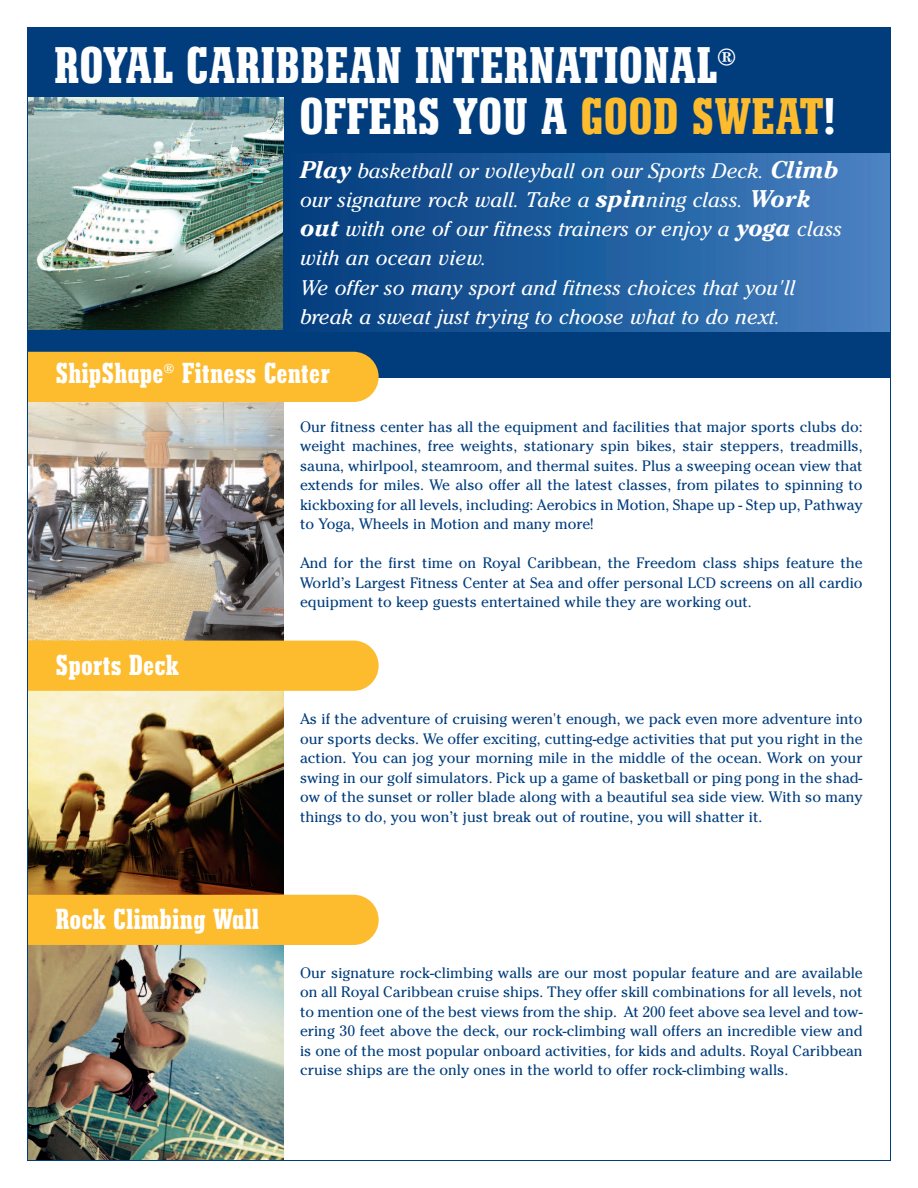
<style>
.page{position:relative;width:918px;height:1188px;background:#fff}
.page>*{position:absolute;margin:0;border:0;box-sizing:border-box;transform-origin:0 0}
.t1{font:800 condensed 48px/51px "Stymie BT";color:#fff}
.t2{font:800 condensed 27px "Stymie BT";color:#fff}
.t3{font:italic 21px/29.2px "Cheltenham";color:#fff}
.t4{font:15px/19.5px "Cheltenham";color:#013d7d;text-align:justify}
.s1{color:#fdbb2e}
.s2{font-weight:700;font-size:24px}
</style>
<div class="page">
<svg style="left:29px;top:29px;width:860px;height:348px;fill:#013d7d"></svg>
<img style="left:29px;top:98px;width:255px;height:231px">
<img style="left:29px;top:691px;width:255px;height:204px">
<img style="left:29px;top:402px;width:255px;height:239px">
<img style="left:29px;top:945px;width:255px;height:214px">
<div style="left:3px;top:352px;width:376px;height:50px;background:#fdbb2e;border-radius:25px"></div>
<div style="left:3px;top:641px;width:376px;height:50px;background:#fdbb2e;border-radius:25px"></div>
<div style="left:3px;top:895px;width:376px;height:50px;background:#fdbb2e;border-radius:25px"></div>
<div style="left:0;top:322px;width:27px;height:658px;background:#fff"></div>
<hr style="left:284px;top:154px;width:4px;height:177px;background:#013d7d">
<hr style="left:291px;top:154px;width:4px;height:177px;background:#023d7e">
<div style="left:298px;top:154px;width:5px;height:177px;background:#033e7f"></div>
<hr style="left:306px;top:154px;width:4px;height:177px;background:#053f80">
<hr style="left:313px;top:154px;width:4px;height:177px;background:#074081">
<div style="left:320px;top:154px;width:5px;height:177px;background:#084181"></div>
<hr style="left:328px;top:154px;width:4px;height:177px;background:#084182">
<hr style="left:335px;top:154px;width:4px;height:177px;background:#094283">
<div style="left:342px;top:154px;width:5px;height:177px;background:#0b4383"></div>
<hr style="left:350px;top:154px;width:4px;height:177px;background:#084484">
<hr style="left:357px;top:154px;width:4px;height:177px;background:#094585">
<div style="left:364px;top:154px;width:5px;height:177px;background:#0a4686"></div>
<hr style="left:372px;top:154px;width:4px;height:177px;background:#0b4687">
<hr style="left:379px;top:154px;width:4px;height:177px;background:#0c4788">
<div style="left:386px;top:154px;width:5px;height:177px;background:#0d4888"></div>
<hr style="left:394px;top:154px;width:4px;height:177px;background:#0e4889">
<div style="left:401px;top:154px;width:5px;height:177px;background:#0f498a"></div>
<hr style="left:409px;top:154px;width:4px;height:177px;background:#0f4a8b">
<hr style="left:416px;top:154px;width:4px;height:177px;background:#134b8b">
<div style="left:423px;top:154px;width:5px;height:177px;background:#134b8c"></div>
<hr style="left:431px;top:154px;width:4px;height:177px;background:#144c8d">
<hr style="left:438px;top:154px;width:4px;height:177px;background:#154d8e">
<div style="left:445px;top:154px;width:5px;height:177px;background:#154e8e"></div>
<hr style="left:453px;top:154px;width:4px;height:177px;background:#164f8f">
<hr style="left:460px;top:154px;width:4px;height:177px;background:#175090">
<div style="left:467px;top:154px;width:5px;height:177px;background:#175091"></div>
<hr style="left:475px;top:154px;width:4px;height:177px;background:#175192">
<hr style="left:482px;top:154px;width:4px;height:177px;background:#175293">
<div style="left:489px;top:154px;width:5px;height:177px;background:#185293"></div>
<hr style="left:497px;top:154px;width:4px;height:177px;background:#185394">
<hr style="left:504px;top:154px;width:4px;height:177px;background:#195495">
<hr style="left:512px;top:154px;width:4px;height:177px;background:#195596">
<hr style="left:519px;top:154px;width:4px;height:177px;background:#195697">
<div style="left:526px;top:154px;width:5px;height:177px;background:#195697"></div>
<hr style="left:534px;top:154px;width:4px;height:177px;background:#1a5798">
<hr style="left:541px;top:154px;width:4px;height:177px;background:#185899">
<div style="left:548px;top:154px;width:5px;height:177px;background:#17599a"></div>
<hr style="left:556px;top:154px;width:4px;height:177px;background:#185a9b">
<hr style="left:563px;top:154px;width:4px;height:177px;background:#185b9c">
<div style="left:570px;top:154px;width:5px;height:177px;background:#185c9c"></div>
<hr style="left:578px;top:154px;width:4px;height:177px;background:#185d9d">
<hr style="left:585px;top:154px;width:4px;height:177px;background:#195e9e">
<div style="left:592px;top:154px;width:5px;height:177px;background:#195e9f"></div>
<hr style="left:600px;top:154px;width:4px;height:177px;background:#1a5f9f">
<hr style="left:607px;top:154px;width:4px;height:177px;background:#2360a0">
<hr style="left:615px;top:154px;width:4px;height:177px;background:#2460a1">
<hr style="left:622px;top:154px;width:4px;height:177px;background:#2561a2">
<div style="left:629px;top:154px;width:5px;height:177px;background:#2462a3"></div>
<hr style="left:637px;top:154px;width:4px;height:177px;background:#2463a3">
<hr style="left:644px;top:154px;width:4px;height:177px;background:#2564a4">
<div style="left:651px;top:154px;width:5px;height:177px;background:#2665a5"></div>
<hr style="left:659px;top:154px;width:4px;height:177px;background:#2766a6">
<hr style="left:666px;top:154px;width:4px;height:177px;background:#2867a7">
<div style="left:673px;top:154px;width:5px;height:177px;background:#2568a8"></div>
<hr style="left:681px;top:154px;width:4px;height:177px;background:#2769a9">
<hr style="left:688px;top:154px;width:4px;height:177px;background:#296aaa">
<div style="left:695px;top:154px;width:5px;height:177px;background:#296aab"></div>
<hr style="left:703px;top:154px;width:4px;height:177px;background:#2c6bac">
<hr style="left:710px;top:154px;width:4px;height:177px;background:#2d6cac">
<div style="left:717px;top:154px;width:5px;height:177px;background:#2f6dad"></div>
<hr style="left:725px;top:154px;width:4px;height:177px;background:#316eae">
<div style="left:732px;top:154px;width:5px;height:177px;background:#326faf"></div>
<hr style="left:740px;top:154px;width:4px;height:177px;background:#3470b0">
<hr style="left:747px;top:154px;width:4px;height:177px;background:#3671b1">
<div style="left:754px;top:154px;width:5px;height:177px;background:#3872b2"></div>
<hr style="left:762px;top:154px;width:4px;height:177px;background:#3a73b3">
<hr style="left:769px;top:154px;width:4px;height:177px;background:#3a73b4">
<div style="left:776px;top:154px;width:5px;height:177px;background:#3a75b5"></div>
<hr style="left:784px;top:154px;width:4px;height:177px;background:#3c76b6">
<hr style="left:791px;top:154px;width:4px;height:177px;background:#3e77b7">
<div style="left:798px;top:154px;width:5px;height:177px;background:#4078b8"></div>
<hr style="left:806px;top:154px;width:4px;height:177px;background:#4179b9">
<hr style="left:813px;top:154px;width:4px;height:177px;background:#4379ba">
<div style="left:820px;top:154px;width:5px;height:177px;background:#447abb"></div>
<hr style="left:828px;top:154px;width:4px;height:177px;background:#447cbc">
<hr style="left:835px;top:154px;width:4px;height:177px;background:#457cbd">
<hr style="left:843px;top:154px;width:4px;height:177px;background:#467dbe">
<hr style="left:850px;top:154px;width:4px;height:177px;background:#467ebf">
<div style="left:857px;top:154px;width:5px;height:177px;background:#497fc0"></div>
<hr style="left:865px;top:154px;width:4px;height:177px;background:#4a80c1">
<hr style="left:872px;top:154px;width:4px;height:177px;background:#4b82c2">
<div style="left:879px;top:154px;width:5px;height:177px;background:#4c83c3"></div>
<svg style="left:887px;top:154px;width:4px;height:177px"></svg>
<h1 class="t1" style="left:299px;top:44px;width:538px;text-indent:-245px">ROYAL CARIBBEAN INTERNATIONAL<sup>®<br></sup>OFFERS YOU A <span class="s1">GOOD SWEAT</span>!</h1>
<p class="t3" style="left:300px;top:158px;width:544px"><span class="s2">Play</span> basketball or volleyball on our Sports Deck. <span class="s2">Climb </span>our signature rock wall. Take a <span class="s2">spin</span>ning class. <span class="s2">Work out</span> with one of our fitness trainers or enjoy a <span class="s2">yoga</span> class with an ocean view.<br>We offer so many sport and fitness choices that you'll break a sweat just trying to choose what to do next.</p>
<h2 class="t2" style="left:56px;top:362px;width:276px">ShipShape<sup>®</sup> Fitness Center</h2>
<h2 class="t2" style="left:56px;top:655px;width:125px">Sports Deck</h2>
<h2 class="t2" style="left:56px;top:908px;width:205px">Rock Climbing Wall</h2>
<p class="t4" style="left:300px;top:417px;width:564px">Our fitness center has all the equipment and facilities that major sports clubs do: weight machines, free weights, stationary spin bikes, stair steppers, treadmills, sauna, whirlpool, steamroom, and thermal suites. Plus a sweeping ocean view that extends for miles. We also offer all the latest classes, from pilates to spinning to kickboxing for all levels, including: Aerobics in Motion, Shape up - Step up, Pathway to Yoga, Wheels in Motion and many more!</p>
<p class="t4" style="left:300px;top:553px;width:564px">And for the first time on Royal Caribbean, the Freedom class ships feature the World’s Largest Fitness Center at Sea and offer personal LCD screens on all cardio equipment to keep guests entertained while they are working out.</p>
<p class="t4" style="left:300px;top:709px;width:564px">As if the adventure of cruising weren't enough, we pack even more adventure into our sports decks. We offer exciting, cutting-edge activities that put you right in the action. You can jog your morning mile in the middle of the ocean. Work on your swing in our golf simulators. Pick up a game of basketball or ping pong in the shad&shy;ow of the sunset or roller blade along with a beautiful sea side view. With so many things to do, you won’t just break out of routine, you will shatter it.</p>
<p class="t4" style="left:300px;top:963px;width:564px">Our signature rock-climbing walls are our most popular feature and are available on all Royal Caribbean cruise ships. They offer skill combinations for all levels, not to mention one of the best views from the ship. At 200 feet above sea level and tow&shy;ering 30 feet above the deck, our rock-climbing wall offers an incredible view and is one of the most popular onboard activities, for kids and adults. Royal Caribbean cruise ships are the only ones in the world to offer rock-climbing walls.</p>
</div>
